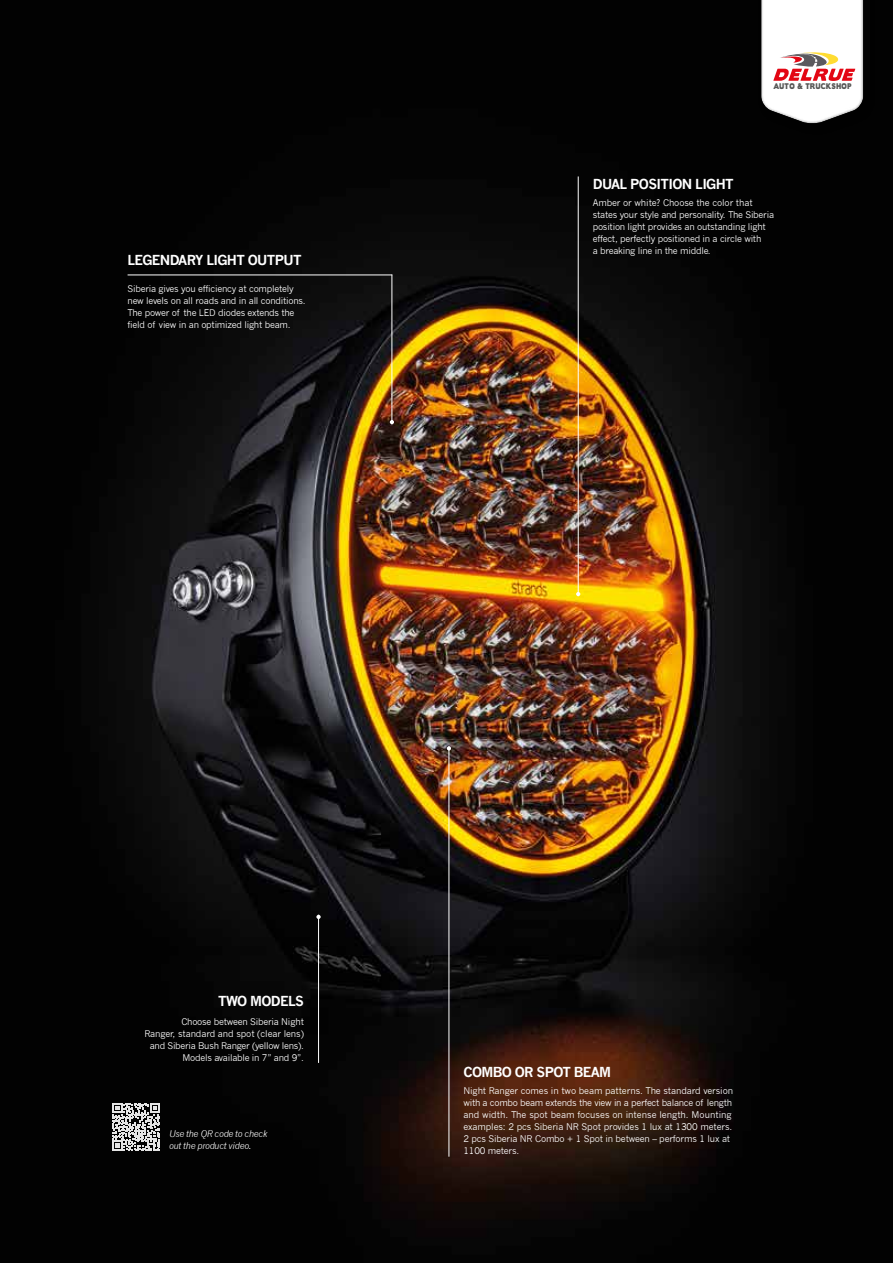
<style>
.page{position:relative;width:893px;height:1263px;background:#fff}
.page>*{position:absolute;margin:0;border:0;box-sizing:border-box;transform-origin:0 0}
.t1{font:700 13.5px "News Gothic";letter-spacing:-.05em;color:#fff}
.t2{font:9px/12px "News Gothic";letter-spacing:-.025em;color:#fff}
.t3{font:italic 9px/12px "News Gothic";letter-spacing:-.025em;color:#fff}
.t4{font:7.35px "Boris Black Bloxx";letter-spacing:.105em;color:#575756;scale:.74 1}
</style>
<div class="page">
<img style="left:0;top:0;width:893px;height:1263px">
<div style="left:761px;top:0;width:114px;height:138px;background:#000"></div>
<svg style="left:40px;top:0;width:823px;height:124px;background:#1e1c1c"></svg>
<hr style="left:578px;top:176px;width:1px;height:420px;background:#fff">
<svg style="left:576px;top:592px;width:4px;height:4px"></svg>
<hr style="left:449px;top:746px;width:1px;height:411px;background:#fff">
<svg style="left:447px;top:746px;width:4px;height:4px"></svg>
<hr style="left:318px;top:915px;width:1px;height:148px;background:#fff">
<svg style="left:316px;top:915px;width:5px;height:4px"></svg>
<hr style="left:128px;top:275px;width:264px;height:1px;background:#fff">
<hr style="left:391px;top:275px;width:1px;height:149px;background:#fff">
<svg style="left:390px;top:420px;width:4px;height:4px"></svg>
<svg style="left:112px;top:1103px;width:48px;height:48px;background:#979797"></svg>
<h1 class="t1" style="left:128px;top:251px;width:176px">LEGENDARY LIGHT OUTPUT</h1>
<p class="t2" style="left:128px;top:283px;width:180px">Siberia gives you efficiency at completely new levels on all roads and in all conditions.<br>The power of the LED diodes extends the field of view in an optimized light beam.</p>
<p class="t4" style="left:773px;top:80px;width:107px">AUTO &amp; TRUCKSHOP</p>
<h1 class="t1" style="left:593px;top:176px;width:143px">DUAL POSITION LIGHT</h1>
<p class="t2" style="left:593px;top:197px;width:183px">Amber or white? Choose the color that states your style and personality. The Siberia position light provides an outstanding light effect, perfectly positioned in a circle with<br>a breaking line in the middle.</p>
<h1 class="t1" style="left:218px;top:993px;width:87px">TWO MODELS</h1>
<p class="t2" style="left:144px;top:1016px;width:161px;text-align:right">Choose between Siberia Night<br>Ranger, standard and spot (clear lens) and Siberia Bush Ranger (yellow lens).<br>Models available in 7” and 9”.</p>
<p class="t3" style="left:169px;top:1128px;width:100px">Use the QR code to check out the product video.</p>
<h1 class="t1" style="left:463px;top:1063px;width:149px">COMBO OR SPOT BEAM</h1>
<p class="t2" style="left:463px;top:1084px;width:271px">Night Ranger comes in two beam patterns. The standard version with a combo beam extends the view in a perfect balance of length and width. The spot beam focuses on intense length. Mounting examples: 2 pcs Siberia NR Spot provides 1 lux at 1300 meters.<br>2 pcs Siberia NR Combo + 1 Spot in between – performs 1 lux at 1100 meters.</p>
</div>
